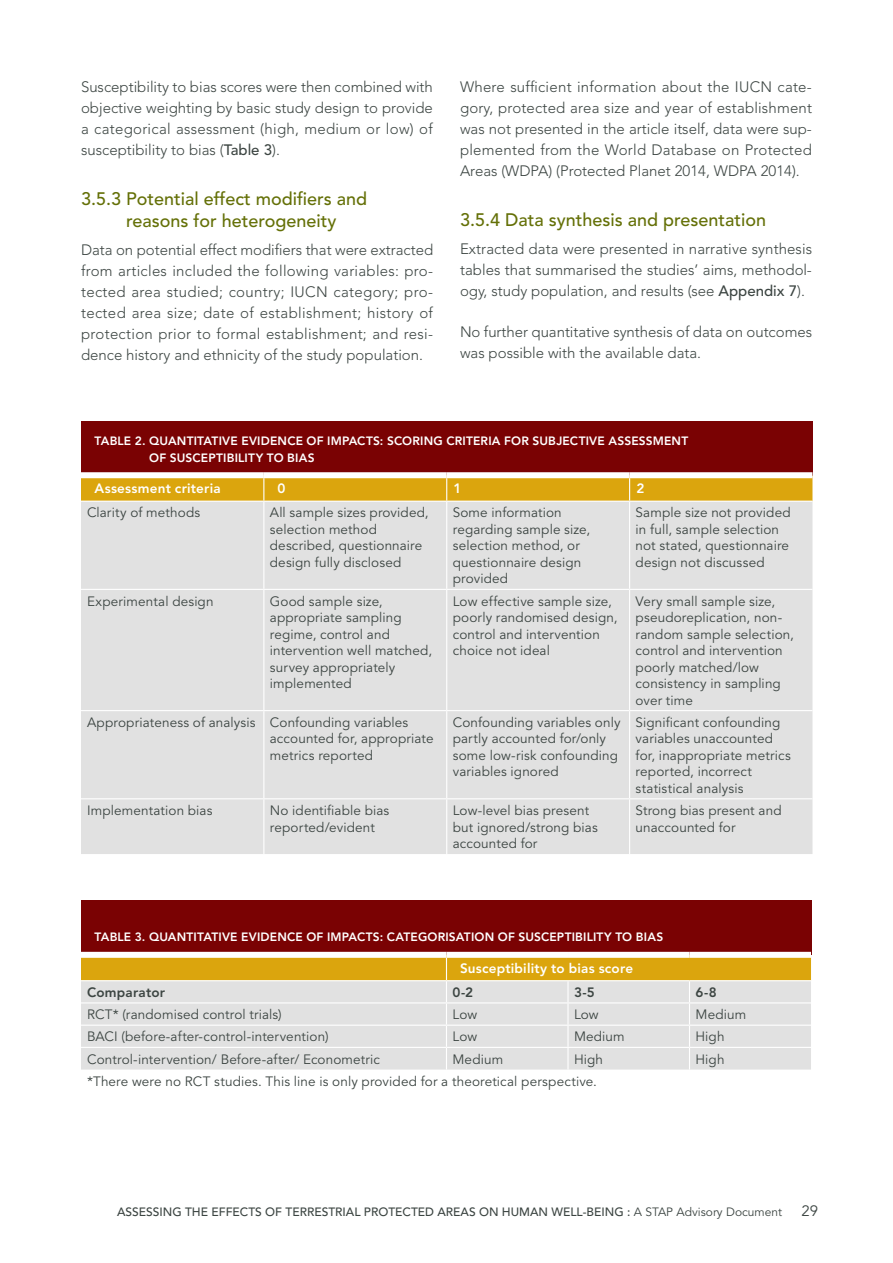
<style>
.page{position:relative;width:893px;height:1263px;background:#fff}
.page>*{position:absolute;margin:0;border:0;box-sizing:border-box;transform-origin:0 0}
.L3{font:500 18px/22.5px "Avenir LT Std";color:#647007}
.Body{font:300 15px/21px "Avenir LT Std";color:#3c4542;text-align:justify}
.t1{font:15px "Avenir LT Std";color:#3c4542}
.TABLE_body{font:13.5px/16.5px "Avenir LT Std";letter-spacing:.01em;color:#3c4542}
.TABLE_subtitle{font:800 13.5px "Avenir LT Std";letter-spacing:.015em;color:#fff}
.TABLE_subtitle-2{font:800 13.5px "Avenir LT Std";letter-spacing:.015em;color:#3c4542}
.TABLE_title{font:800 12px/16.5px "Avenir LT Std";letter-spacing:.015em;color:#fff}
.t2{font:500 12px "Avenir LT Std";color:#3c4542}
.s1{font-weight:500}
.s2{font-weight:400}
</style>
<div class="page">
<div style="left:81px;top:421px;width:731px;height:54px;background:#7a0203"></div>
<div style="left:81px;top:502px;width:731px;height:352px;background:#e1e1e1"></div>
<svg style="left:81px;top:478px;width:731px;height:23px;background:#dca714"></svg>
<hr style="left:263px;top:502px;width:1px;height:87px;background:#fff">
<hr style="left:446px;top:502px;width:1px;height:87px;background:#fff">
<hr style="left:629px;top:502px;width:1px;height:87px;background:#fff">
<hr style="left:81px;top:589px;width:183px;height:1px;background:#fff">
<hr style="left:264px;top:589px;width:183px;height:1px;background:#fff">
<hr style="left:263px;top:590px;width:1px;height:120px;background:#fff">
<hr style="left:447px;top:589px;width:183px;height:1px;background:#fff">
<hr style="left:446px;top:590px;width:1px;height:120px;background:#fff">
<hr style="left:630px;top:589px;width:182px;height:1px;background:#fff">
<hr style="left:629px;top:590px;width:1px;height:120px;background:#fff">
<hr style="left:81px;top:710px;width:183px;height:1px;background:#fff">
<hr style="left:264px;top:710px;width:183px;height:1px;background:#fff">
<hr style="left:263px;top:711px;width:1px;height:87px;background:#fff">
<hr style="left:447px;top:710px;width:183px;height:1px;background:#fff">
<hr style="left:446px;top:711px;width:1px;height:87px;background:#fff">
<hr style="left:630px;top:710px;width:182px;height:1px;background:#fff">
<hr style="left:629px;top:711px;width:1px;height:87px;background:#fff">
<hr style="left:81px;top:798px;width:183px;height:1px;background:#fff">
<hr style="left:264px;top:798px;width:183px;height:1px;background:#fff">
<hr style="left:263px;top:799px;width:1px;height:55px;background:#fff">
<hr style="left:447px;top:798px;width:183px;height:1px;background:#fff">
<hr style="left:446px;top:799px;width:1px;height:55px;background:#fff">
<hr style="left:630px;top:798px;width:182px;height:1px;background:#fff">
<hr style="left:629px;top:799px;width:1px;height:55px;background:#fff">
<div style="left:81px;top:472px;width:183px;height:6px;background:#fff"></div>
<div style="left:264px;top:472px;width:183px;height:6px;background:#fff"></div>
<div style="left:447px;top:472px;width:183px;height:6px;background:#fff"></div>
<div style="left:630px;top:472px;width:182px;height:6px;background:#fff"></div>
<div style="left:81px;top:901px;width:730px;height:54px;background:#7a0203"></div>
<svg style="left:81px;top:958px;width:730px;height:111px;background:#e0d6b7"></svg>
<div style="left:81px;top:952px;width:365px;height:6px;background:#fff"></div>
<div style="left:446px;top:952px;width:122px;height:6px;background:#fff"></div>
<div style="left:568px;top:952px;width:121px;height:6px;background:#fff"></div>
<div style="left:689px;top:952px;width:122px;height:6px;background:#fff"></div>
<p class="Body" style="left:81px;top:77px;width:353px">Susceptibility to bias scores were then combined with objective weighting by basic study design to provide a categorical assessment (high, medium or low) of susceptibility to bias (<span class="s1">Table 3</span>).</p>
<p class="L3" style="left:126px;top:188px;width:243px;text-indent:-45px">3.5.3 Potential effect modifiers and reasons for heterogeneity</p>
<p class="Body" style="left:81px;top:239px;width:354px">Data on potential effect modifiers that were extracted from articles included the following variables: pro&shy;tected area studied; country; IUCN category; pro&shy;tected area size; date of establishment; history of protection prior to formal establishment; and resi&shy;dence history and ethnicity of the study population.</p>
<p class="Body" style="left:460px;top:77px;width:354px">Where sufficient information about the IUCN cate&shy;gory, protected area size and year of establishment was not presented in the article itself, data were sup&shy;plemented from the World Database on Protected Areas (WDPA) (Protected Planet 2014, WDPA 2014).</p>
<p class="L3" style="left:460px;top:209px;width:308px">3.5.4 Data synthesis and presentation</p>
<p class="Body" style="left:460px;top:238px;width:354px">Extracted data were presented in narrative synthesis tables that summarised the studies’ aims, methodol&shy;ogy, study population, and results (see <span class="s1">Appendix 7</span>).</p>
<p class="Body" style="left:460px;top:321px;width:354px">No further quantitative synthesis of data on outcomes was possible with the available data.</p>
<p class="TABLE_title" style="left:149px;top:433px;width:540px;text-indent:-55px">TABLE 2. QUANTITATIVE EVIDENCE OF IMPACTS: SCORING CRITERIA FOR SUBJECTIVE ASSESSMENT<br>OF SUSCEPTIBILITY TO BIAS</p>
<p class="TABLE_subtitle" style="left:94px;top:481px;width:128px">Assessment criteria</p>
<p class="TABLE_subtitle" style="left:277px;top:481px;width:9px">0</p>
<p class="TABLE_subtitle" style="left:453px;top:481px;width:9px">1</p>
<p class="TABLE_subtitle" style="left:636px;top:481px;width:9px">2</p>
<p class="TABLE_body" style="left:87px;top:505px;width:115px">Clarity of methods</p>
<p class="TABLE_body" style="left:270px;top:505px;width:160px">All sample sizes provided, selection method described, questionnaire design fully disclosed</p>
<p class="TABLE_body" style="left:453px;top:505px;width:139px">Some information regarding sample size, selection method, or questionnaire design provided</p>
<p class="TABLE_body" style="left:636px;top:505px;width:157px">Sample size not provided in full, sample selection not stated, questionnaire design not discussed</p>
<p class="TABLE_body" style="left:87px;top:593px;width:128px">Experimental design</p>
<p class="TABLE_body" style="left:270px;top:593px;width:164px">Good sample size, appropriate sampling regime, control and intervention well matched, survey appropriately implemented</p>
<p class="TABLE_body" style="left:453px;top:593px;width:166px">Low effective sample size, poorly randomised design, control and intervention choice not ideal</p>
<p class="TABLE_body" style="left:636px;top:593px;width:160px">Very small sample size, pseudoreplication, non&shy;random sample selection, control and intervention poorly matched/low consistency in sampling over time</p>
<p class="TABLE_body" style="left:87px;top:714px;width:170px">Appropriateness of analysis</p>
<p class="TABLE_body" style="left:270px;top:714px;width:165px">Confounding variables accounted for, appropriate metrics reported</p>
<p class="TABLE_body" style="left:453px;top:714px;width:169px">Confounding variables only partly accounted for/only some low-risk confounding variables ignored</p>
<p class="TABLE_body" style="left:636px;top:714px;width:157px">Significant confounding variables unaccounted for, inappropriate metrics reported, incorrect statistical analysis</p>
<p class="TABLE_body" style="left:87px;top:802px;width:127px">Implementation bias</p>
<p class="TABLE_body" style="left:270px;top:802px;width:121px">No identifiable bias reported/evident</p>
<p class="TABLE_body" style="left:453px;top:802px;width:146px">Low-level bias present but ignored/strong bias accounted for</p>
<p class="TABLE_body" style="left:636px;top:802px;width:147px">Strong bias present and unaccounted for</p>
<p class="TABLE_title" style="left:94px;top:929px;width:570px">TABLE 3. QUANTITATIVE EVIDENCE OF IMPACTS: CATEGORISATION OF SUSCEPTIBILITY TO BIAS</p>
<p class="TABLE_subtitle" style="left:460px;top:960px;width:175px">Susceptibility to bias score</p>
<p class="TABLE_subtitle-2" style="left:87px;top:984px;width:80px">Comparator</p>
<p class="TABLE_subtitle-2" style="left:452px;top:984px;width:22px">0-2</p>
<p class="TABLE_subtitle-2" style="left:574px;top:984px;width:22px">3-5</p>
<p class="TABLE_subtitle-2" style="left:695px;top:984px;width:23px">6-8</p>
<p class="TABLE_body" style="left:87px;top:1007px;width:196px">RCT* (randomised control trials)</p>
<p class="TABLE_body" style="left:452px;top:1007px;width:26px">Low</p>
<p class="TABLE_body" style="left:574px;top:1007px;width:26px">Low</p>
<p class="TABLE_body" style="left:695px;top:1007px;width:52px">Medium</p>
<p class="TABLE_body" style="left:87px;top:1029px;width:243px">BACI (before-after-control-intervention)</p>
<p class="TABLE_body" style="left:452px;top:1029px;width:26px">Low</p>
<p class="TABLE_body" style="left:574px;top:1029px;width:52px">Medium</p>
<p class="TABLE_body" style="left:695px;top:1029px;width:31px">High</p>
<p class="TABLE_body" style="left:87px;top:1051px;width:295px">Control-intervention/ Before-after/ Econometric</p>
<p class="TABLE_body" style="left:452px;top:1051px;width:52px">Medium</p>
<p class="TABLE_body" style="left:574px;top:1051px;width:31px">High</p>
<p class="TABLE_body" style="left:695px;top:1051px;width:31px">High</p>
<p class="TABLE_body" style="left:87px;top:1073px;width:512px">*There were no RCT studies. This line is only provided for a theoretical perspective.</p>
<p class="t2" style="left:117px;top:1204px;width:667px">ASSESSING THE EFFECTS OF TERRESTRIAL PROTECTED AREAS ON HUMAN WELL-BEING : <span class="s2">A STAP Advisory Document</span></p>
<p class="t1" style="left:801px;top:1202px;width:18px">29</p>
</div>
